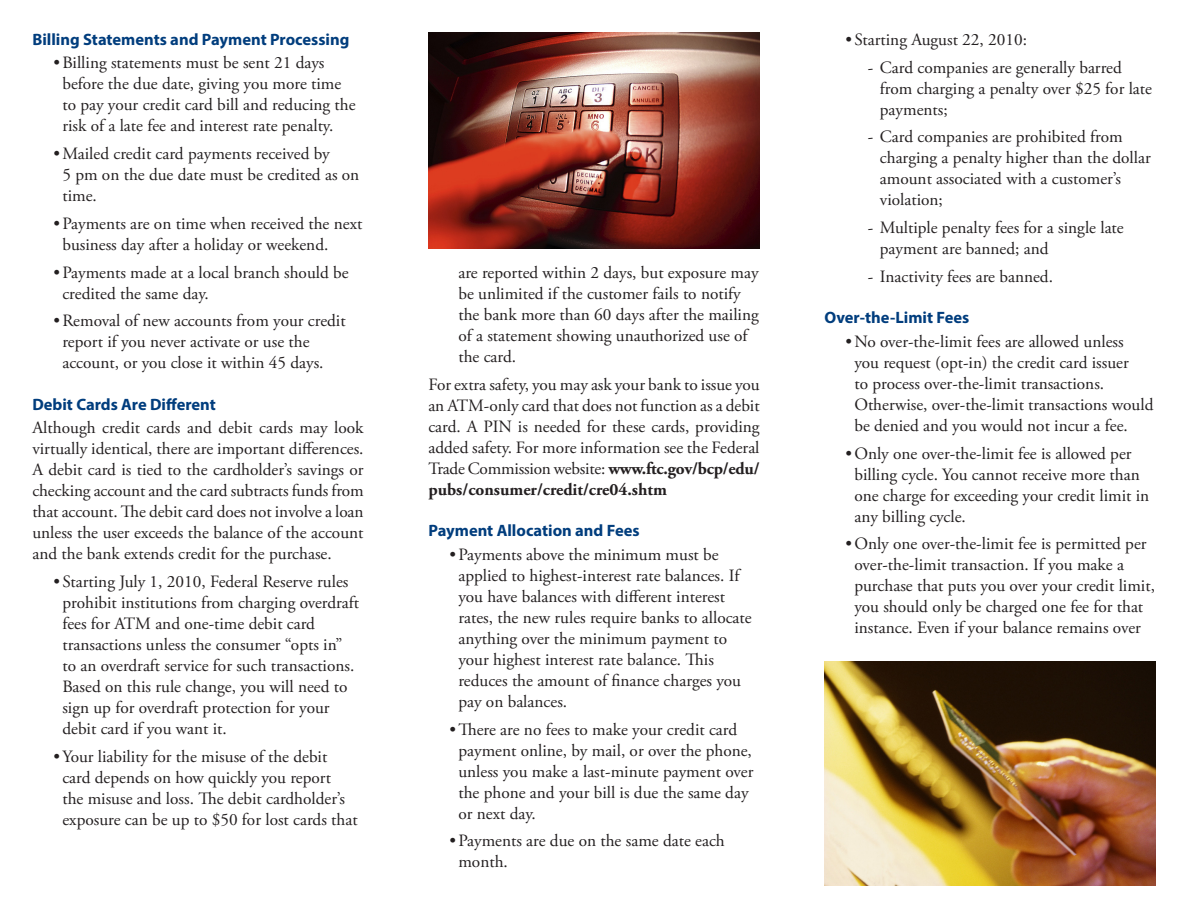
<style>
.page{position:relative;width:1188px;height:918px;background:#fff}
.page>*{position:absolute;margin:0;border:0;box-sizing:border-box;transform-origin:0 0}
.Text{font:17.25px/21px "Adobe Garamond Pro";color:#231f20}
.Bullets{font:17.25px/21px "Adobe Garamond Pro";color:#231f20}
.sub_bullet{font:17.25px/21px "Adobe Garamond Pro";letter-spacing:-.005em;color:#231f20}
.Head{font:700 16.5px "Myriad Pro";color:#013d7d}
.s1{font-weight:700}
</style>
<div class="page">
<img style="left:428px;top:32px;width:332px;height:216px">
<img style="left:824px;top:662px;width:332px;height:224px">
<p class="Head" style="left:32px;top:28px;width:319px">Billing Statements and Payment Processing</p>
<p class="Text" style="left:62px;top:53px;width:295px;text-indent:-9px">•Billing statements must be sent 21 days before the due date, giving you more time to pay your credit card bill and reducing the risk of a late fee and interest rate penalty.</p>
<p class="Text" style="left:62px;top:144px;width:298px;text-indent:-9px">•Mailed credit card payments received by<br>5 pm on the due date must be credited as on time.</p>
<p class="Text" style="left:62px;top:214px;width:302px;text-indent:-9px">•Payments are on time when received the next business day after a holiday or weekend.</p>
<p class="Text" style="left:62px;top:262px;width:288px;text-indent:-9px">•Payments made at a local branch should be credited the same day.</p>
<p class="Text" style="left:62px;top:311px;width:285px;text-indent:-9px">•Removal of new accounts from your credit report if you never activate or use the account, or you close it within 45 days.</p>
<p class="Head" style="left:32px;top:393px;width:185px">Debit Cards Are Different</p>
<p class="Text" style="left:32px;top:418px;width:333px;text-align:justify">Although credit cards and debit cards may look virtually identical, there are important differences.<br>A debit card is tied to the cardholder’s savings or checking account and the card subtracts funds from that account. The debit card does not involve a loan unless the user exceeds the balance of the account and the bank extends credit for the purchase.</p>
<p class="Text" style="left:62px;top:572px;width:298px;text-indent:-9px">• Starting July 1, 2010, Federal Reserve rules prohibit institutions from charging overdraft fees for ATM and one-time debit card transactions unless the consumer “opts in” to an overdraft service for such transactions.<br>Based on this rule change, you will need to sign up for overdraft protection for your debit card if you want it.</p>
<p class="Text" style="left:62px;top:747px;width:297px;text-indent:-9px">•Your liability for the misuse of the debit card depends on how quickly you report<br>the misuse and loss. The debit cardholder’s exposure can be up to $50 for lost cards that</p>
<p class="Text" style="left:458px;top:263px;width:302px">are reported within 2 days, but exposure may be unlimited if the customer fails to notify the bank more than 60 days after the mailing of a statement showing unauthorized use of the card.</p>
<p class="Text" style="left:428px;top:375px;width:333px;text-align:justify">For extra safety, you may ask your bank to issue you an ATM-only card that does not function as a debit card. A PIN is needed for these cards, providing added safety. For more information see the Federal Trade Commission website: <span class="s1">www.ftc.gov/bcp/edu/ pubs/consumer/credit/cre04.shtm</span></p>
<p class="Head" style="left:428px;top:520px;width:213px">Payment Allocation and Fees</p>
<p class="Text" style="left:458px;top:544px;width:295px;text-indent:-9px">•Payments above the minimum must be applied to highest-interest rate balances. If you have balances with different interest rates, the new rules require banks to allocate anything over the minimum payment to your highest interest rate balance. This reduces the amount of finance charges you pay on balances.</p>
<p class="Text" style="left:458px;top:719px;width:297px;text-indent:-9px">•There are no fees to make your credit card payment online, by mail, or over the phone, unless you make a last-minute payment over the phone and your bill is due the same day or next day.</p>
<p class="Text" style="left:458px;top:831px;width:268px;text-indent:-9px">•Payments are due on the same date each month.</p>
<p class="Text" style="left:845px;top:30px;width:183px">• Starting August 22, 2010:</p>
<p class="Bullets" style="left:880px;top:57px;width:274px;text-indent:-12px">- Card companies are generally barred from charging a penalty over $25 for late payments;</p>
<p class="Bullets" style="left:880px;top:127px;width:272px;text-indent:-12px">- Card companies are prohibited from charging a penalty higher than the dollar amount associated with a customer’s violation;</p>
<p class="sub_bullet" style="left:880px;top:218px;width:245px;text-indent:-12px">- Multiple penalty fees for a single late payment are banned; and</p>
<p class="sub_bullet" style="left:868px;top:267px;width:187px">- Inactivity fees are banned.</p>
<p class="Head" style="left:824px;top:307px;width:146px">Over-the-Limit Fees</p>
<p class="Text" style="left:854px;top:332px;width:301px;text-indent:-9px">•No over-the-limit fees are allowed unless<br>you request (opt-in) the credit card issuer<br>to process over-the-limit transactions.<br>Otherwise, over-the-limit transactions would be denied and you would not incur a fee.</p>
<p class="Text" style="left:854px;top:443px;width:296px;text-indent:-9px">•Only one over-the-limit fee is allowed per billing cycle. You cannot receive more than one charge for exceeding your credit limit in any billing cycle.</p>
<p class="Text" style="left:854px;top:534px;width:302px;text-indent:-9px">•Only one over-the-limit fee is permitted per over-the-limit transaction. If you make a purchase that puts you over your credit limit, you should only be charged one fee for that instance. Even if your balance remains over</p>
</div>
